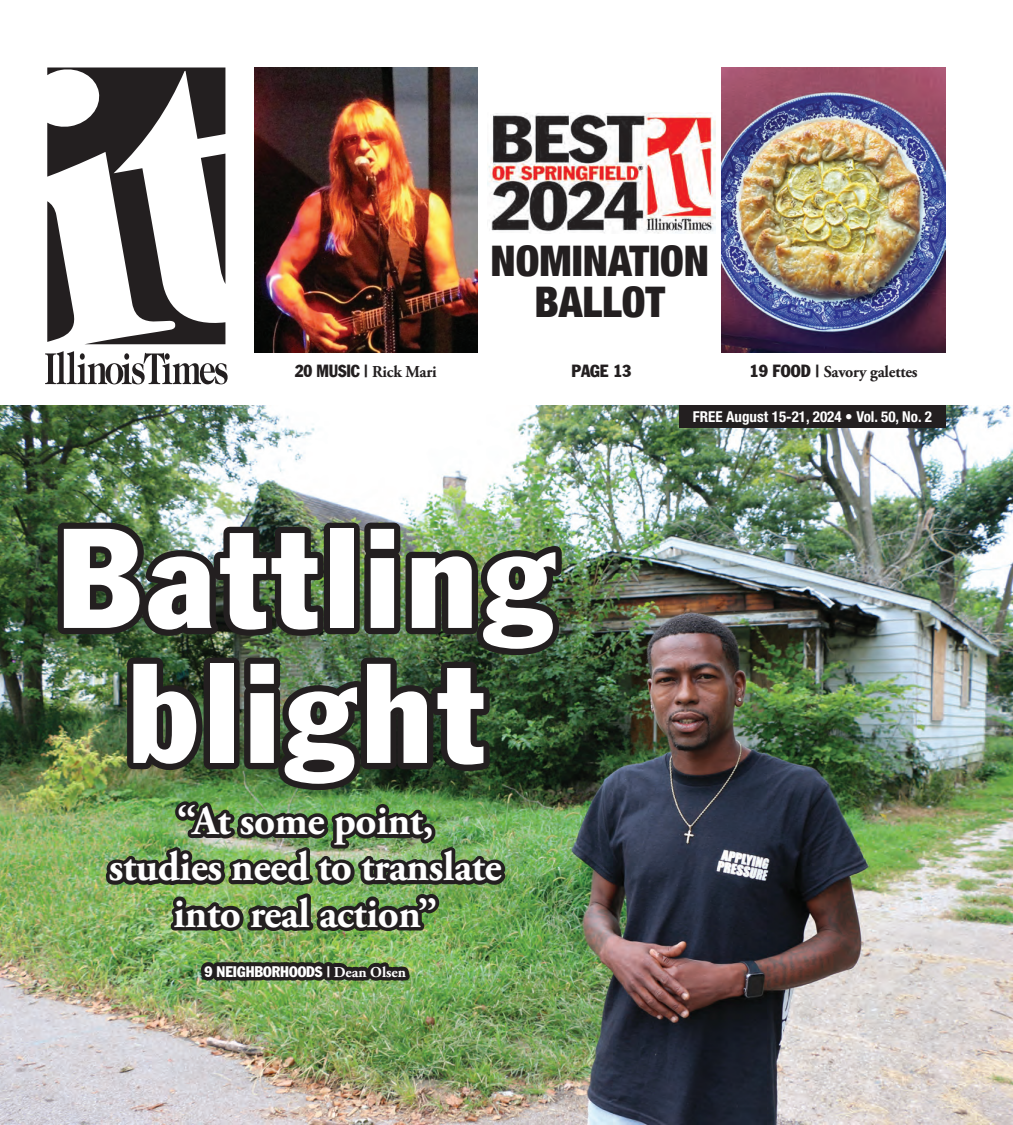
<style>
.page{position:relative;width:1013px;height:1125px;background:#fff}
.page>*{position:absolute;margin:0;border:0;box-sizing:border-box;transform-origin:0 0}
.t1{font:139.25px/135px "Franklin Gothic Condensed";letter-spacing:.04em;color:#fff;text-align:center;scale:1.04 1}
.t2{font:900 condensed 42.12px "Helvetica Neue";color:#231f20}
.t3{font:700 41.38px "Adobe Garamond Pro";letter-spacing:-.01em;color:#fff}
.t4{font:17.25px "Franklin Gothic Condensed";letter-spacing:-.01em;color:#231f20;scale:.96 1}
.t5{font:17.25px "Franklin Gothic Condensed";letter-spacing:-.01em;color:#231f20}
.t6{font:700 16.62px "Adobe Garamond Pro";letter-spacing:-.01em;color:#231f20;scale:.96 1}
.t7{font:700 condensed 15px "Helvetica Neue";color:#fff}
.t8{font:15px "Franklin Gothic Condensed";color:#fff}
.s1{font-family:"Adobe Garamond Pro";font-weight:700;font-size:16.62px}
.s2{font-family:"Franklin Gothic Condensed";font-weight:400;font-size:17.25px}
.s3{font-family:"Adobe Garamond Pro";font-weight:700}
</style>
<div class="page">
<img style="left:722px;top:68px;width:223px;height:284px">
<img style="left:254px;top:68px;width:223px;height:284px">
<svg style="left:47px;top:68px;width:178px;height:276px"></svg>
<svg style="left:45px;top:351px;width:183px;height:33px"></svg>
<img style="left:0;top:405px;width:1012px;height:720px">
<div style="left:679px;top:405px;width:266px;height:23px;background:#231f20"></div>
<img style="left:51px;top:405px;width:518px;height:720px">
<img style="left:487px;top:112px;width:228px;height:122px">
<p class="t2" style="left:490px;top:226px;width:220px">NOMINATION</p>
<p class="t2" style="left:534px;top:268px;width:132px">BALLOT</p>
<p class="t4" style="left:295px;top:361px;width:149px">20 MUSIC | <span class="s1">Rick Mari</span></p>
<p class="t5" style="left:571px;top:361px;width:61px">PAGE 13</p>
<p class="t6" style="left:749px;top:362px;width:177px"><span class="s2">19 FOOD |</span> Savory galettes</p>
<p class="t7" style="left:693px;top:407px;width:240px">FREE August 15-21, 2024 • Vol. 50, No. 2</p>
<p class="t1" style="left:57px;top:509px;width:478px">Battling blight</p>
<p class="t3" style="left:177px;top:797px;width:257px">“At some point,</p>
<p class="t3" style="left:109px;top:843px;width:394px">studies need to translate</p>
<p class="t3" style="left:173px;top:890px;width:265px">into real action”</p>
<p class="t8" style="left:204px;top:962px;width:203px">9 NEIGHBORHOODS | <span class="s3">Dean Olsen</span></p>
</div>
